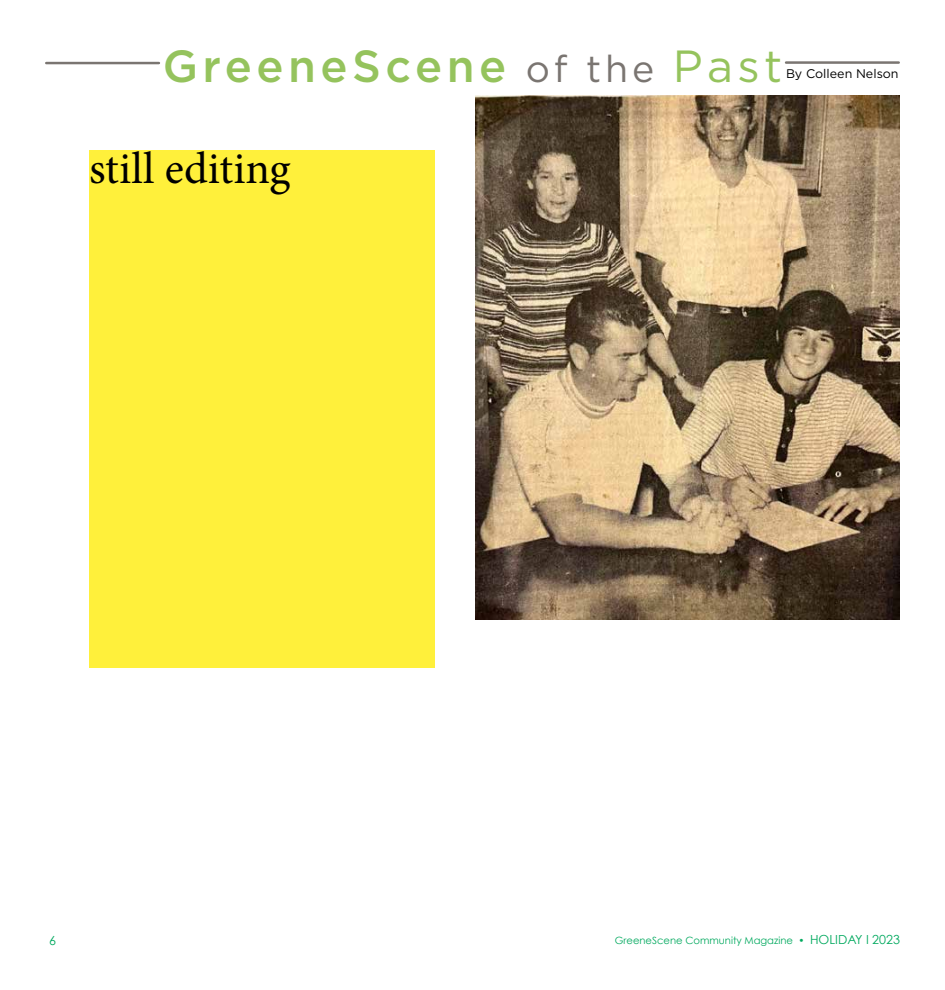
<style>
.page{position:relative;width:945px;height:990px;background:#fff}
.page>*{position:absolute;margin:0;border:0;box-sizing:border-box;transform-origin:0 0}
.t1{font:500 45px "Gotham";letter-spacing:.1em;color:#95c35d}
.t2{font:45px "Minion Pro";letter-spacing:.005em;color:#000}
.t3{font:12.5px "Gotham";color:#000}
.t4{font:12.5px "Century Gothic";color:#00a95e}
.t5{font:10px "Century Gothic";color:#00a95e}
.s1{font-weight:400;font-size:37.5px;color:#7a7571}
.s2{font-weight:400}
.s3{font-size:12.5px}
</style>
<div class="page">
<hr style="left:46px;top:62px;width:113px;height:2px;background:#7a7571">
<hr style="left:786px;top:61px;width:113px;height:3px;background:#7a7571">
<img style="left:476px;top:96px;width:424px;height:524px">
<div style="left:89px;top:150px;width:345px;height:518px;background:#fff03b"></div>
<h1 class="t1" style="left:163px;top:39px;width:621px">GreeneScene <span class="s1">of the</span> <span class="s2">Past</span></h1>
<p class="t3" style="left:786px;top:66px;width:114px">By Colleen Nelson</p>
<h1 class="t2" style="left:89px;top:139px;width:203px">still editing</h1>
<p class="t4" style="left:49px;top:932px;width:8px">6</p>
<p class="t5" style="left:615px;top:934px;width:287px">GreeneScene Community Magazine • <span class="s3">HOLIDAY I 2023</span></p>
</div>
